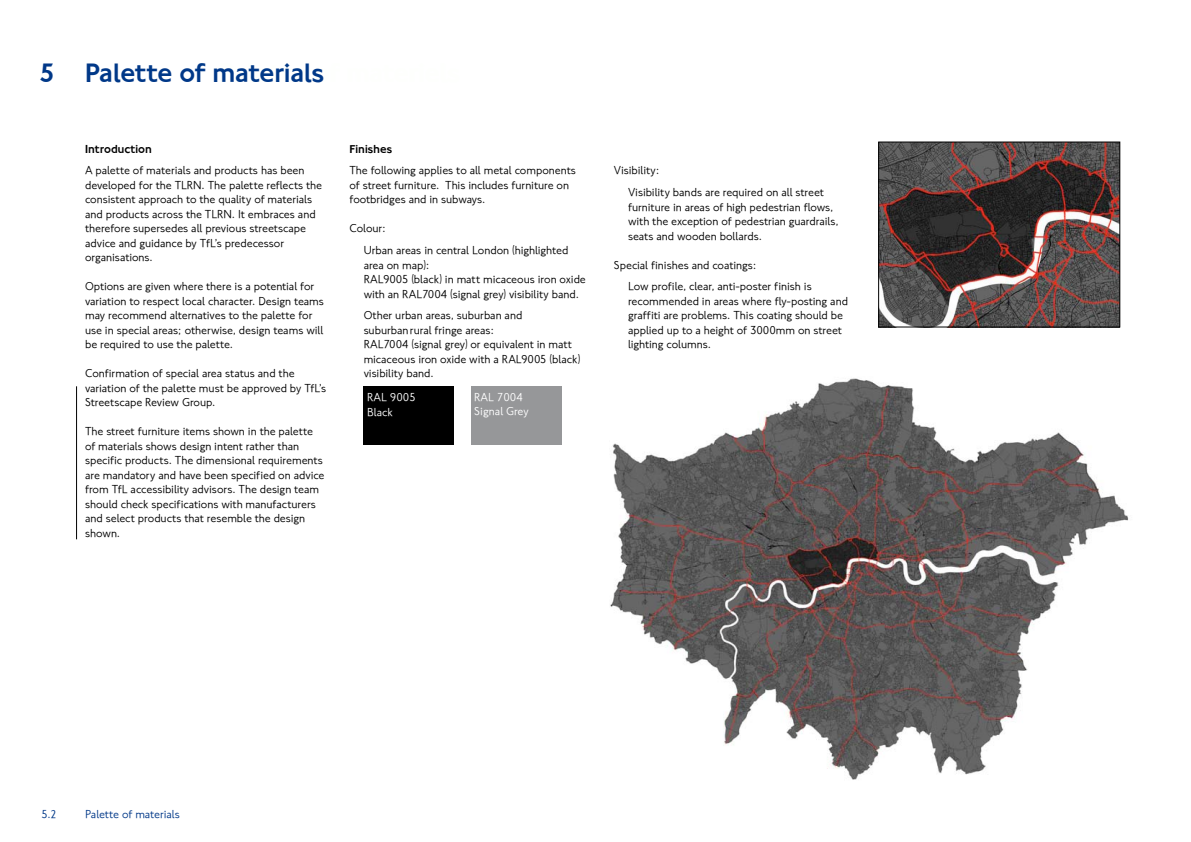
<style>
.page{position:relative;width:1191px;height:842px;background:#fff}
.page>*{position:absolute;margin:0;border:0;box-sizing:border-box;transform-origin:0 0}
.t1{font:27.5px "New Johnston Medium Normal";letter-spacing:-.005em;color:#003888}
.t2{font:12px/14.5px "New Johnston Book Normal";letter-spacing:-.005em;color:#000}
.t3{font:12px/14.4px "New Johnston Book Normal";color:#fff}
.t4{font:12px "New Johnston Book Normal";letter-spacing:-.01em;color:#003888}
.t5{font:12px "New Johnston Medium Normal";letter-spacing:.005em;color:#000}
</style>
<div class="page">
<img style="left:880px;top:144px;width:238px;height:181px">
<div style="left:878px;top:142px;width:242px;height:185px;border:1px solid #000"></div>
<img style="left:610px;top:378px;width:519px;height:402px">
<div style="left:363px;top:386px;width:91px;height:59px;background:#000"></div>
<div style="left:471px;top:386px;width:90px;height:59px;background:#969799"></div>
<hr style="left:76px;top:386px;width:1px;height:153px;background:#000">
<h1 class="t1" style="left:40px;top:57px;width:286px">5 Palette of materials</h1>
<p class="t5" style="left:85px;top:142px;width:68px">Introduction</p>
<p class="t2" style="left:85px;top:163px;width:239px">A palette of materials and products has been developed for the TLRN. The palette reflects the consistent approach to the quality of materials and products across the TLRN. It embraces and therefore supersedes all previous streetscape advice and guidance by TfL’s predecessor organisations.</p>
<p class="t2" style="left:85px;top:279px;width:240px">Options are given where there is a potential for variation to respect local character. Design teams may recommend alternatives to the palette for use in special areas; otherwise, design teams will be required to use the palette.</p>
<p class="t2" style="left:85px;top:366px;width:243px">Confirmation of special area status and the variation of the palette must be approved by TfL’s<br>Streetscape Review Group.</p>
<p class="t2" style="left:85px;top:424px;width:241px">The street furniture items shown in the palette of materials shows design intent rather than specific products. The dimensional requirements are mandatory and have been specified on advice from TfL accessibility advisors. The design team should check specifications with manufacturers and select products that resemble the design shown.</p>
<p class="t5" style="left:349px;top:142px;width:44px">Finishes</p>
<p class="t2" style="left:349px;top:163px;width:228px">The following applies to all metal components of street furniture. This includes furniture on footbridges and in subways.</p>
<p class="t2" style="left:364px;top:217px;width:206px;line-height:21.8px;text-indent:-14px">Colour:<br>Urban areas in central London (highlighted</p>
<p class="t2" style="left:364px;top:257px;width:224px">area on map):<br>RAL9005 (black) in matt micaceous iron oxide with an RAL7004 (signal grey) visibility band.</p>
<p class="t2" style="left:364px;top:308px;width:218px">Other urban areas, suburban and<br>suburban rural fringe areas:<br>RAL7004 (signal grey) or equivalent in matt micaceous iron oxide with a RAL9005 (black) visibility band.</p>
<p class="t3" style="left:367px;top:390px;width:50px">RAL 9005<br>Black</p>
<p class="t3" style="left:474px;top:389px;width:56px">RAL 7004<br>Signal Grey</p>
<p class="t2" style="left:628px;top:159px;width:197px;line-height:21.8px;text-indent:-14px">Visibility:<br>Visibility bands are required on all street</p>
<p class="t2" style="left:628px;top:199px;width:212px">furniture in areas of high pedestrian flows, with the exception of pedestrian guardrails, seats and wooden bollards.</p>
<p class="t2" style="left:628px;top:254px;width:185px;line-height:21.8px;text-indent:-14px">Special finishes and coatings:<br>Low profile, clear, anti-poster finish is</p>
<p class="t2" style="left:628px;top:294px;width:221px">recommended in areas where fly-posting and graffiti are problems. This coating should be applied up to a height of 3000mm on street lighting columns.</p>
<p class="t4" style="left:41px;top:806px;width:17px">5.2</p>
<p class="t4" style="left:85px;top:806px;width:96px">Palette of materials</p>
</div>
